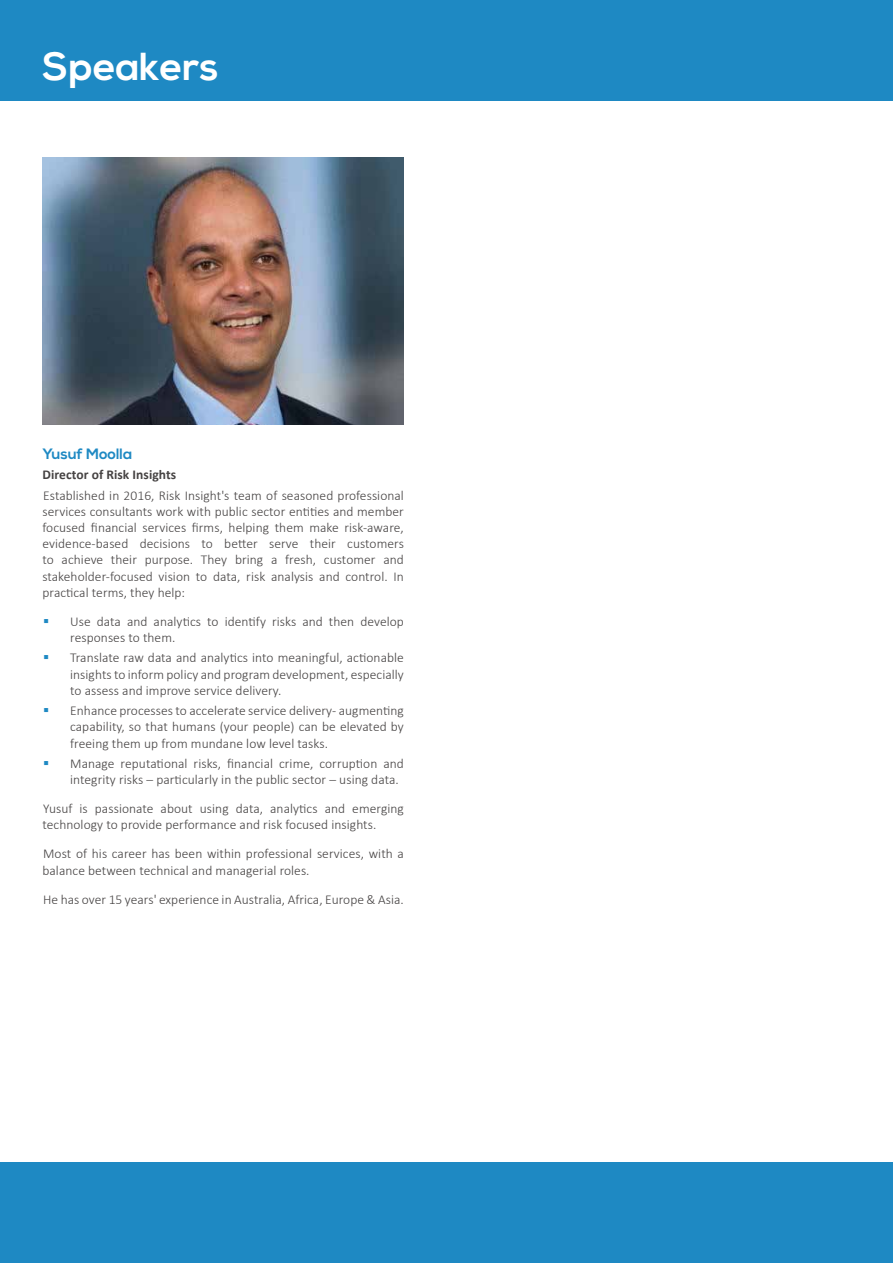
<style>
.page{position:relative;width:893px;height:1263px;background:#fff}
.page>*{position:absolute;margin:0;border:0;box-sizing:border-box;transform-origin:0 0}
.t1{font:700 39px "Nexa";color:#fff}
.t2{font:700 15px "Nexa";color:#1e89c3}
.t3{font:300 13.5px/16.2px "Calibri";letter-spacing:.005em;color:#454242}
.t4{font:700 13.5px "Calibri";letter-spacing:.005em;color:#454242}
</style>
<div class="page">
<div style="left:0;top:1162px;width:893px;height:101px;background:#1e89c3"></div>
<div style="left:0;top:0;width:893px;height:101px;background:#1e89c3"></div>
<img style="left:43px;top:157px;width:361px;height:268px">
<h1 class="t1" style="left:43px;top:44px;width:178px">Speakers</h1>
<p class="t2" style="left:43px;top:445px;width:91px">Yusuf Moolla</p>
<p class="t4" style="left:43px;top:465px;width:135px">Director of Risk Insights</p>
<p class="t3" style="left:42px;top:487px;width:363px;text-align:justify">Established in 2016, Risk Insight's team of seasoned professional services consultants work with public sector entities and member focused financial services firms, helping them make risk-aware, evidence-based decisions to better serve their customers to achieve their purpose. They bring a fresh, customer and stakeholder-focused vision to data, risk analysis and control. In practical terms, they help:</p>
<p class="t3" style="left:70px;top:613px;width:335px">Use data and analytics to identify risks and then develop responses to them.</p>
<p class="t3" style="left:70px;top:650px;width:335px;text-align:justify">Translate raw data and analytics into meaningful, actionable insights to inform policy and program development, especially to assess and improve service delivery.</p>
<p class="t3" style="left:70px;top:702px;width:335px;text-align:justify">Enhance processes to accelerate service delivery- augmenting capability, so that humans (your people) can be elevated by freeing them up from mundane low level tasks.</p>
<p class="t3" style="left:70px;top:755px;width:335px">Manage reputational risks, financial crime, corruption and integrity risks – particularly in the public sector – using data.</p>
<p class="t3" style="left:42px;top:800px;width:363px">Yusuf is passionate about using data, analytics and emerging technology to provide performance and risk focused insights.</p>
<p class="t3" style="left:42px;top:846px;width:363px">Most of his career has been within professional services, with a balance between technical and managerial roles.</p>
<p class="t3" style="left:43px;top:891px;width:362px">He has over 15 years' experience in Australia, Africa, Europe &amp; Asia.</p>
</div>
